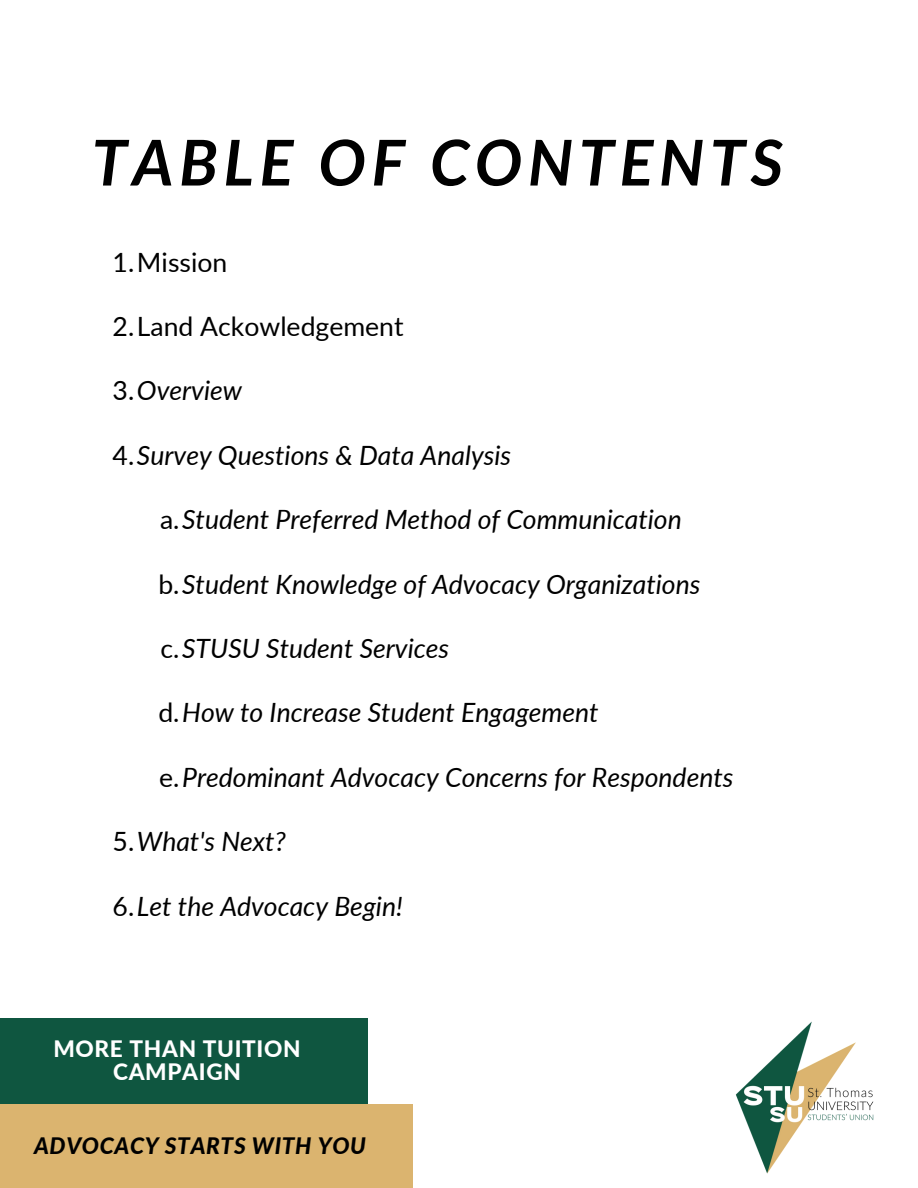
<style>
.page{position:relative;width:918px;height:1188px;background:#fff}
.page>*{position:absolute;margin:0;border:0;box-sizing:border-box;transform-origin:0 0}
.t1{font:italic 700 63.15px "Lato";letter-spacing:.09em;color:#000}
.t2{font:italic 26.55px "Lato";color:#000}
.t3{font:26.55px "Lato";color:#000}
.t4{font:800 22.65px/23.7px "Lato";letter-spacing:.03em;color:#fff;text-align:center}
.t5{font:italic 800 22.65px "Lato";letter-spacing:.03em;color:#000}
.s1{font-style:normal}
</style>
<div class="page">
<div style="left:0;top:1019px;width:368px;height:85px;background:#0f5640"></div>
<div style="left:0;top:1104px;width:413px;height:84px;background:#dbb46f"></div>
<img style="left:735px;top:1021px;width:139px;height:153px">
<h1 class="t1" style="left:92px;top:123px;width:693px">TABLE OF CONTENTS</h1>
<p class="t3" style="left:113px;top:245px;width:116px">1.Mission</p>
<p class="t3" style="left:113px;top:310px;width:292px">2.Land Ackowledgement</p>
<p class="t2" style="left:113px;top:374px;width:131px"><span class="s1">3.</span>Overview</p>
<p class="t2" style="left:113px;top:439px;width:400px"><span class="s1">4.</span>Survey Questions &amp; Data Analysis</p>
<p class="t2" style="left:160px;top:503px;width:523px"><span class="s1">a.</span>Student Preferred Method of Communication</p>
<p class="t2" style="left:158px;top:567px;width:544px"><span class="s1">b.</span>Student Knowledge of Advocacy Organizations</p>
<p class="t2" style="left:161px;top:632px;width:290px"><span class="s1">c.</span>STUSU Student Services</p>
<p class="t2" style="left:158px;top:696px;width:442px"><span class="s1">d.</span>How to Increase Student Engagement</p>
<p class="t2" style="left:159px;top:761px;width:576px"><span class="s1">e.</span>Predominant Advocacy Concerns for Respondents</p>
<p class="t2" style="left:113px;top:825px;width:175px"><span class="s1">5.</span>What's Next?</p>
<p class="t2" style="left:113px;top:889px;width:292px"><span class="s1">6.</span>Let the Advocacy Begin!</p>
<p class="t4" style="left:53px;top:1036px;width:249px">MORE THAN TUITION<br>CAMPAIGN</p>
<p class="t5" style="left:34px;top:1131px;width:333px">ADVOCACY STARTS WITH YOU</p>
</div>
